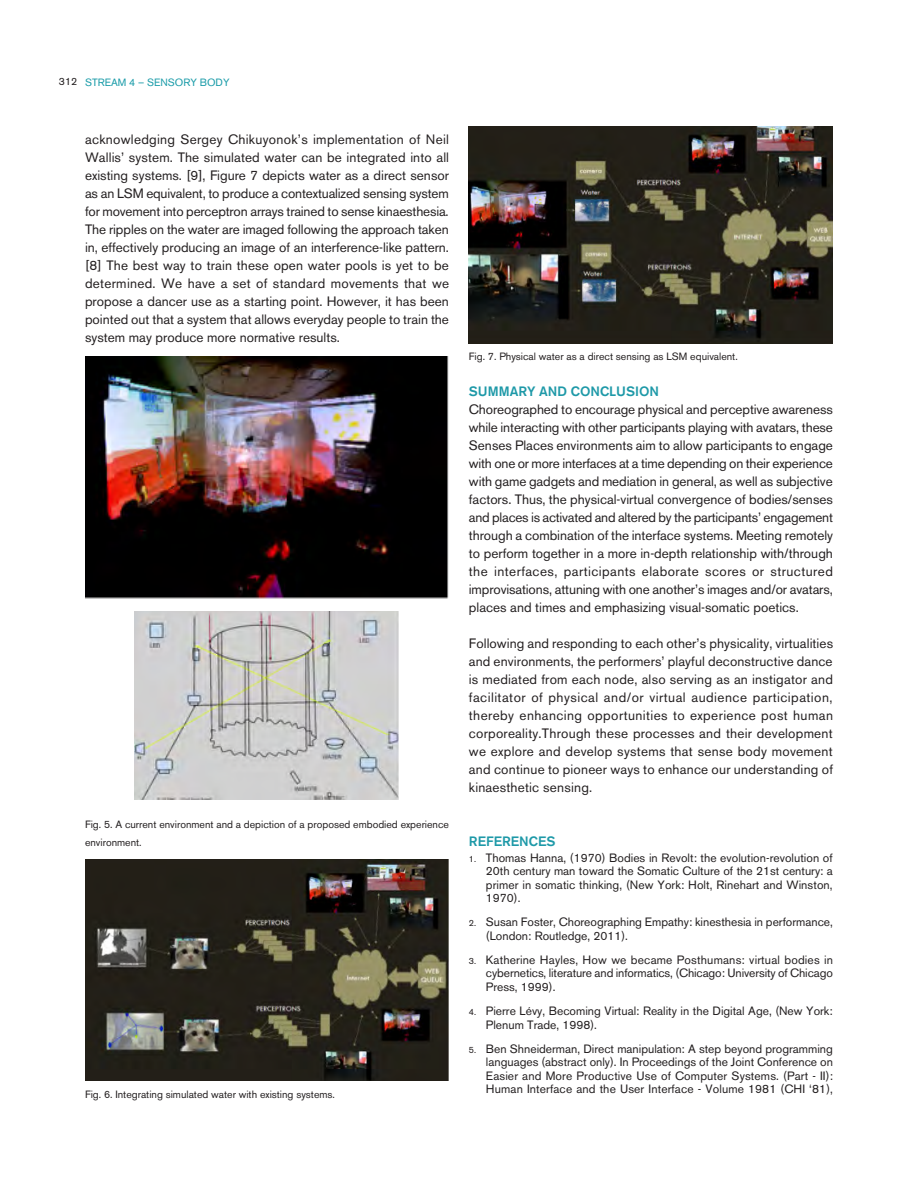
<style>
.page{position:relative;width:918px;height:1188px;background:#fff}
.page>*{position:absolute;margin:0;border:0;box-sizing:border-box;transform-origin:0 0}
.Paragraph_Style_1{font:13.5px/18px "Akzidenz Grotesk BE";color:#231f20;text-align:justify}
.Paragraph_Style_1-2{font:500 13.5px "Akzidenz Grotesk BE";color:#1e99a8}
.t1{font:12px/13.5px "Akzidenz Grotesk BE";color:#231f20;text-align:justify}
.Paragraph_Style_1-3{font:10.5px/18px "Akzidenz Grotesk BE";color:#231f20}
.Paragraph_Style_1-4{font:10.5px "Akzidenz Grotesk BE";color:#1b9ca9}
.s1{font-size:9px}
</style>
<div class="page">
<img style="left:469px;top:127px;width:363px;height:217px">
<img style="left:85px;top:357px;width:363px;height:241px">
<img style="left:135px;top:612px;width:264px;height:187px">
<img style="left:86px;top:860px;width:363px;height:221px">
<p class="Paragraph_Style_1-3" style="left:59px;top:73px;width:20px">312</p>
<p class="Paragraph_Style_1-4" style="left:85px;top:76px;width:146px">STREAM 4 – SENSORY BODY</p>
<p class="Paragraph_Style_1" style="left:85px;top:130px;width:366px">acknowledging Sergey Chikuyonok’s implementation of Neil Wallis’ system. The simulated water can be integrated into all existing systems. [9], Figure 7 depicts water as a direct sensor as an LSM equivalent, to produce a contextualized sensing system for movement into perceptron arrays trained to sense kinaesthesia.<br>The ripples on the water are imaged following the approach taken in, effectively producing an image of an interference-like pattern. [8] The best way to train these open water pools is yet to be determined. We have a set of standard movements that we propose a dancer use as a starting point. However, it has been pointed out that a system that allows everyday people to train the system may produce more normative results.</p>
<p class="Paragraph_Style_1-3" style="left:85px;top:815px;width:366px">Fig. 5. A current environment and a depiction of a proposed embodied experience environment.</p>
<p class="Paragraph_Style_1-3" style="left:85px;top:1085px;width:252px">Fig. 6. Integrating simulated water with existing systems.</p>
<p class="Paragraph_Style_1-3" style="left:469px;top:347px;width:270px">Fig. 7. Physical water as a direct sensing as LSM equivalent.</p>
<p class="Paragraph_Style_1-2" style="left:469px;top:383px;width:192px">SUMMARY AND CONCLUSION</p>
<p class="Paragraph_Style_1" style="left:469px;top:400px;width:366px">Choreographed to encourage physical and perceptive awareness while interacting with other participants playing with avatars, these Senses Places environments aim to allow participants to engage with one or more interfaces at a time depending on their experience with game gadgets and mediation in general, as well as subjective factors. Thus, the physical-virtual convergence of bodies/senses and places is activated and altered by the participants’ engagement through a combination of the interface systems. Meeting remotely to perform together in a more in-depth relationship with/through the interfaces, participants elaborate scores or structured improvisations, attuning with one another’s images and/or avatars, places and times and emphasizing visual-somatic poetics.</p>
<p class="Paragraph_Style_1" style="left:469px;top:634px;width:366px">Following and responding to each other’s physicality, virtualities and environments, the performers’ playful deconstructive dance is mediated from each node, also serving as an instigator and facilitator of physical and/or virtual audience participation, thereby enhancing opportunities to experience post human corporeality.Through these processes and their development we explore and develop systems that sense body movement and continue to pioneer ways to enhance our understanding of kinaesthetic sensing.</p>
<p class="Paragraph_Style_1-2" style="left:469px;top:833px;width:88px">REFERENCES</p>
<p class="t1" style="left:486px;top:851px;width:349px;text-indent:-17px"><span class="s1">1.</span> Thomas Hanna, (1970) Bodies in Revolt: the evolution-revolution of 20th century man toward the Somatic Culture of the 21st century: a primer in somatic thinking, (New York: Holt, Rinehart and Winston, 1970).</p>
<p class="t1" style="left:486px;top:915px;width:348px;text-indent:-17px"><span class="s1">2.</span> Susan Foster, Choreographing Empathy: kinesthesia in performance, (London: Routledge, 2011).</p>
<p class="t1" style="left:486px;top:953px;width:349px;text-indent:-17px"><span class="s1">3.</span> Katherine Hayles, How we became Posthumans: virtual bodies in cybernetics, literature and informatics, (Chicago: University of Chicago Press, 1999).</p>
<p class="t1" style="left:486px;top:1004px;width:348px;text-indent:-17px"><span class="s1">4.</span> Pierre Lévy, Becoming Virtual: Reality in the Digital Age, (New York:<br>Plenum Trade, 1998).</p>
<p class="t1" style="left:486px;top:1042px;width:349px;text-indent:-17px"><span class="s1">5.</span> Ben Shneiderman, Direct manipulation: A step beyond programming languages (abstract only). In Proceedings of the Joint Conference on Easier and More Productive Use of Computer Systems. (Part - II):<br>Human Interface and the User Interface - Volume 1981 (CHI ‘81),</p>
</div>
